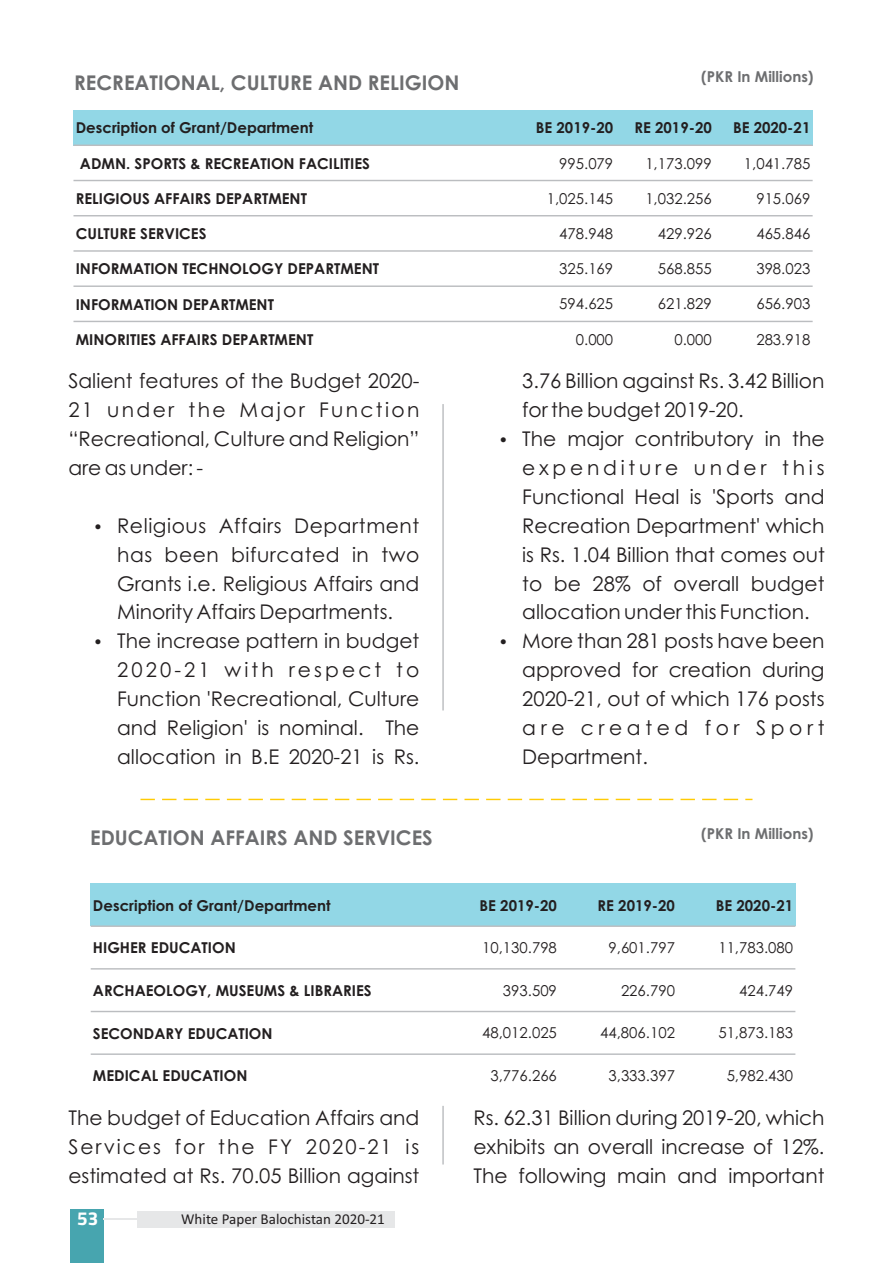
<style>
.page{position:relative;width:893px;height:1263px;background:#fff}
.page>*{position:absolute;margin:0;border:0;box-sizing:border-box;transform-origin:0 0}
.t1{font:20.25px/29px "Century Gothic";color:#231f20;text-align:justify}
.t2{font:700 20.25px "Century Gothic";color:#6d6e70}
.t3{font:700 18.9px "Titillium";color:#fff}
.t4{font:15.15px "Calibri";color:#231f20}
.t5{font:700 15px "Century Gothic";color:#231f20}
.t6{font:15px "Century Gothic";color:#231f20}
.t7{font:700 15px "Century Gothic";color:#6d6e70}
</style>
<div class="page">
<svg style="left:140px;top:799px;width:612px;height:1px"></svg>
<hr style="left:442px;top:404px;width:2px;height:306px;background:#bbbdc0">
<hr style="left:442px;top:1106px;width:2px;height:58px;background:#bbbdc0">
<div style="left:70px;top:1209px;width:34px;height:54px;background:#47a5af"></div>
<hr style="left:104px;top:1218px;width:33px;height:2px;background:#e6e7e8">
<div style="left:137px;top:1211px;width:258px;height:16px;background:#e6e7e8"></div>
<div style="left:73px;top:110px;width:444px;height:35px;background:#92d7e6"></div>
<div style="left:517px;top:110px;width:98px;height:35px;background:#92d7e6"></div>
<div style="left:615px;top:110px;width:99px;height:35px;background:#92d7e6"></div>
<div style="left:714px;top:110px;width:99px;height:35px;background:#92d7e6"></div>
<hr style="left:73px;top:321px;width:740px;height:1px;background:#bbbdc0">
<hr style="left:73px;top:285px;width:740px;height:2px;background:#bbbdc0">
<hr style="left:73px;top:250px;width:740px;height:2px;background:#bbbdc0">
<hr style="left:73px;top:215px;width:740px;height:1px;background:#bbbdc0">
<hr style="left:73px;top:180px;width:740px;height:1px;background:#bbbdc0">
<hr style="left:73px;top:145px;width:740px;height:1px;background:#bbbdc0">
<div style="left:91px;top:883px;width:350px;height:43px;background:#92d7e6"></div>
<div style="left:441px;top:883px;width:118px;height:43px;background:#92d7e6"></div>
<div style="left:559px;top:883px;width:118px;height:43px;background:#92d7e6"></div>
<div style="left:677px;top:883px;width:118px;height:43px;background:#92d7e6"></div>
<hr style="left:91px;top:1053px;width:704px;height:2px;background:#bbbdc0">
<hr style="left:91px;top:1011px;width:704px;height:1px;background:#bbbdc0">
<hr style="left:91px;top:968px;width:704px;height:1px;background:#bbbdc0">
<hr style="left:91px;top:925px;width:704px;height:2px;background:#bbbdc0">
<p class="t2" style="left:74px;top:75px;width:387px">RECREATIONAL, CULTURE AND RELIGION</p>
<p class="t7" style="left:701px;top:70px;width:114px">(PKR In Millions)</p>
<p class="t5" style="left:76px;top:122px;width:239px">Description of Grant/Department</p>
<p class="t5" style="left:536px;top:122px;width:79px">BE 2019-20</p>
<p class="t5" style="left:634px;top:122px;width:79px">RE 2019-20</p>
<p class="t5" style="left:733px;top:122px;width:79px">BE 2020-21</p>
<p class="t5" style="left:80px;top:157px;width:292px">ADMN. SPORTS &amp; RECREATION FACILITIES</p>
<p class="t6" style="left:559px;top:157px;width:56px">995.079</p>
<p class="t6" style="left:645px;top:157px;width:68px">1,173.099</p>
<p class="t6" style="left:744px;top:157px;width:68px">1,041.785</p>
<p class="t5" style="left:76px;top:193px;width:233px">RELIGIOUS AFFAIRS DEPARTMENT</p>
<p class="t6" style="left:547px;top:192px;width:68px">1,025.145</p>
<p class="t6" style="left:645px;top:192px;width:68px">1,032.256</p>
<p class="t6" style="left:756px;top:192px;width:56px">915.069</p>
<p class="t5" style="left:76px;top:228px;width:132px">CULTURE SERVICES</p>
<p class="t6" style="left:559px;top:228px;width:56px">478.948</p>
<p class="t6" style="left:658px;top:228px;width:56px">429.926</p>
<p class="t6" style="left:756px;top:228px;width:56px">465.846</p>
<p class="t5" style="left:76px;top:263px;width:305px">INFORMATION TECHNOLOGY DEPARTMENT</p>
<p class="t6" style="left:559px;top:263px;width:56px">325.169</p>
<p class="t6" style="left:658px;top:263px;width:56px">568.855</p>
<p class="t6" style="left:756px;top:263px;width:56px">398.023</p>
<p class="t5" style="left:76px;top:298px;width:200px">INFORMATION DEPARTMENT</p>
<p class="t6" style="left:559px;top:298px;width:56px">594.625</p>
<p class="t6" style="left:658px;top:298px;width:56px">621.829</p>
<p class="t6" style="left:756px;top:298px;width:56px">656.903</p>
<p class="t5" style="left:76px;top:334px;width:239px">MINORITIES AFFAIRS DEPARTMENT</p>
<p class="t6" style="left:576px;top:333px;width:39px">0.000</p>
<p class="t6" style="left:674px;top:333px;width:39px">0.000</p>
<p class="t6" style="left:756px;top:333px;width:56px">283.918</p>
<p class="t1" style="left:68px;top:368px;width:353px">Salient features of the Budget 2020- 21 under the Major Function “Recreational, Culture and Religion” are as under: -</p>
<p class="t1" style="left:117px;top:513px;width:304px">Religious Affairs Department has been bifurcated in two Grants i.e. Religious Affairs and Minority Affairs Departments.</p>
<p class="t1" style="left:117px;top:628px;width:304px">The increase pattern in budget 2020-21 with respect to Function 'Recreational, Culture and Religion' is nominal. The allocation in B.E 2020-21 is Rs.</p>
<p class="t2" style="left:90px;top:830px;width:344px">EDUCATION AFFAIRS AND SERVICES</p>
<p class="t1" style="left:522px;top:368px;width:304px">3.76 Billion against Rs. 3.42 Billion for the budget 2019-20.</p>
<p class="t1" style="left:522px;top:426px;width:304px">The major contributory in the expenditure under this Functional Heal is 'Sports and Recreation Department' which is Rs. 1.04 Billion that comes out to be 28% of overall budget allocation under this Function.</p>
<p class="t1" style="left:522px;top:628px;width:304px">More than 281 posts have been approved for creation during 2020-21, out of which 176 posts are created for Sport Department.</p>
<p class="t7" style="left:701px;top:828px;width:114px">(PKR In Millions)</p>
<p class="t5" style="left:93px;top:899px;width:239px">Description of Grant/Department</p>
<p class="t5" style="left:480px;top:899px;width:79px">BE 2019-20</p>
<p class="t5" style="left:598px;top:899px;width:79px">RE 2019-20</p>
<p class="t5" style="left:716px;top:899px;width:79px">BE 2020-21</p>
<p class="t5" style="left:93px;top:942px;width:144px">HIGHER EDUCATION</p>
<p class="t6" style="left:482px;top:942px;width:76px">10,130.798</p>
<p class="t6" style="left:608px;top:942px;width:68px">9,601.797</p>
<p class="t6" style="left:718px;top:942px;width:76px">11,783.080</p>
<p class="t5" style="left:93px;top:985px;width:280px">ARCHAEOLOGY, MUSEUMS &amp; LIBRARIES</p>
<p class="t6" style="left:503px;top:984px;width:56px">393.509</p>
<p class="t6" style="left:621px;top:984px;width:56px">226.790</p>
<p class="t6" style="left:739px;top:984px;width:56px">424.749</p>
<p class="t5" style="left:93px;top:1027px;width:181px">SECONDARY EDUCATION</p>
<p class="t6" style="left:482px;top:1027px;width:76px">48,012.025</p>
<p class="t6" style="left:600px;top:1027px;width:76px">44,806.102</p>
<p class="t6" style="left:718px;top:1027px;width:76px">51,873.183</p>
<p class="t5" style="left:93px;top:1070px;width:156px">MEDICAL EDUCATION</p>
<p class="t6" style="left:490px;top:1070px;width:68px">3,776.266</p>
<p class="t6" style="left:608px;top:1070px;width:68px">3,333.397</p>
<p class="t6" style="left:727px;top:1070px;width:68px">5,982.430</p>
<p class="t1" style="left:68px;top:1105px;width:353px">The budget of Education Affairs and Services for the FY 2020-21 is estimated at Rs. 70.05 Billion against</p>
<p class="t1" style="left:473px;top:1105px;width:353px">Rs. 62.31 Billion during 2019-20, which exhibits an overall increase of 12%.<br>The following main and important</p>
<p class="t3" style="left:77px;top:1211px;width:23px">53</p>
<p class="t4" style="left:181px;top:1212px;width:205px">White Paper Balochistan 2020-21</p>
</div>
